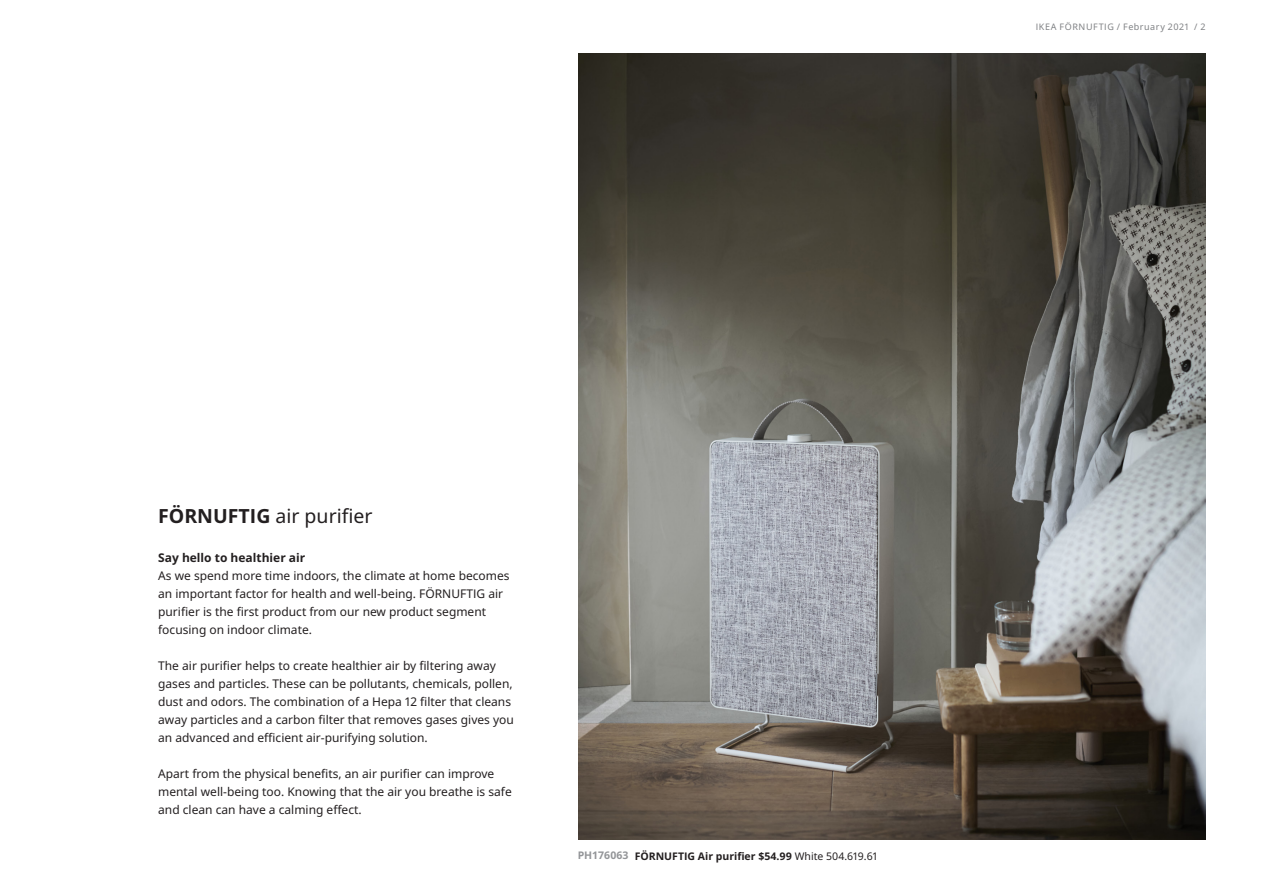
<style>
.page{position:relative;width:1263px;height:893px;background:#fff}
.page>*{position:absolute;margin:0;border:0;box-sizing:border-box;transform-origin:0 0}
.t1{font:19.5px "Noto IKEA Latin";color:#231f20}
.Body{font:12px/18px "Noto IKEA Latin";color:#231f20}
.Body-2{font:700 12px "Noto IKEA Latin";color:#231f20}
.PH-number{font:700 10.5px "Noto IKEA Latin";color:#231f20}
.PH-number-2{font:700 10.5px "Noto IKEA Latin";color:#939598}
.t2{font:9px "Noto IKEA Latin";letter-spacing:.06em;color:#808285}
.s1{font-weight:700}
.s2{font-weight:400}
</style>
<div class="page">
<img style="left:578px;top:54px;width:627px;height:785px">
<p class="t2" style="left:1036px;top:21px;width:171px">IKEA FÖRNUFTIG / February 2021 / 2</p>
<p class="t1" style="left:158px;top:502px;width:216px"><span class="s1">FÖRNUFTIG</span> air purifier</p>
<p class="Body-2" style="left:158px;top:549px;width:149px">Say hello to healthier air</p>
<p class="Body" style="left:158px;top:566px;width:353px">As we spend more time indoors, the climate at home becomes an important factor for health and well-being. FÖRNUFTIG air purifier is the first product from our new product segment focusing on indoor climate.</p>
<p class="Body" style="left:158px;top:656px;width:357px">The air purifier helps to create healthier air by filtering away gases and particles. These can be pollutants, chemicals, pollen, dust and odors. The combination of a Hepa 12 filter that cleans away particles and a carbon filter that removes gases gives you an advanced and efficient air-purifying solution.</p>
<p class="Body" style="left:158px;top:764px;width:355px">Apart from the physical benefits, an air purifier can improve mental well-being too. Knowing that the air you breathe is safe and clean can have a calming effect.</p>
<p class="PH-number" style="left:635px;top:848px;width:244px">FÖRNUFTIG Air purifier $54.99 <span class="s2">White 504.619.61</span></p>
<p class="PH-number-2" style="left:578px;top:848px;width:52px">PH176063</p>
</div>
